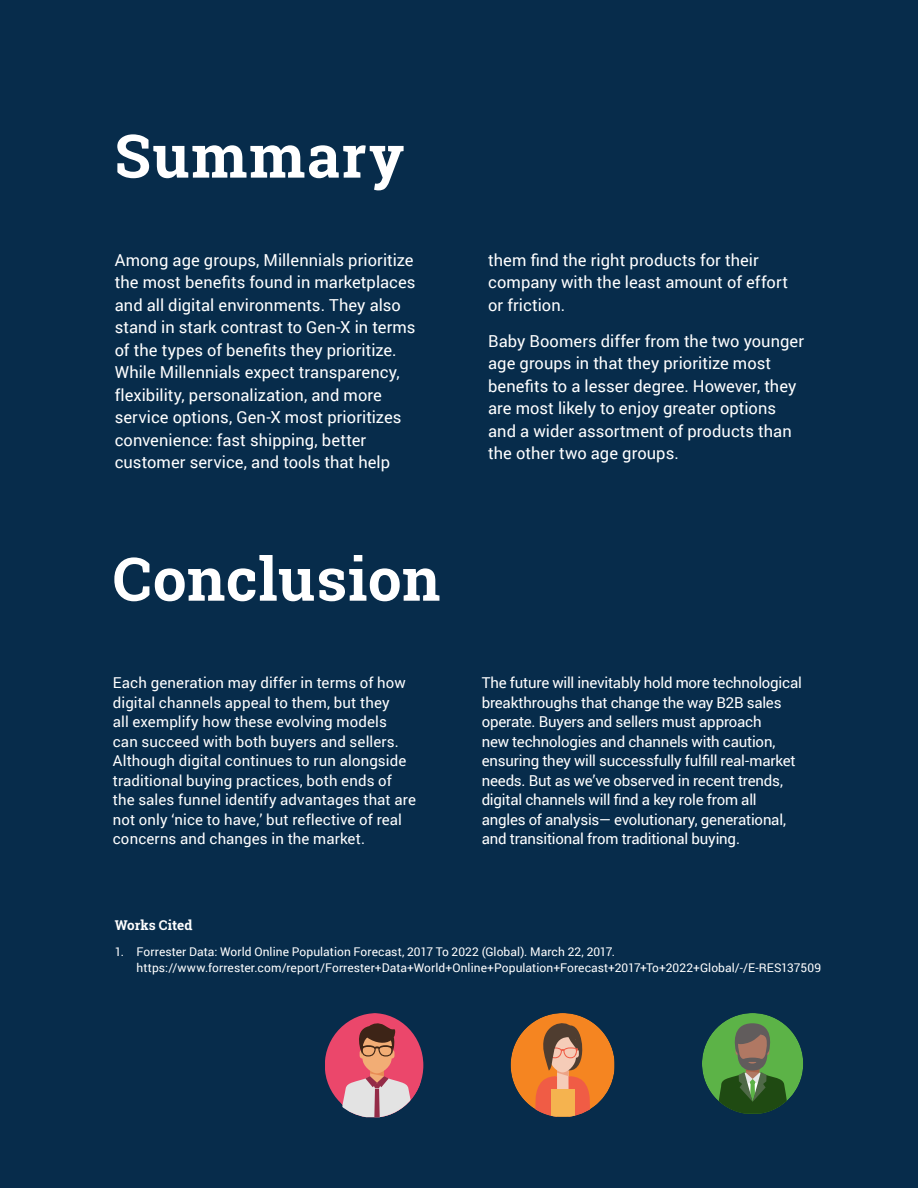
<style>
.page{position:relative;width:918px;height:1188px;background:#072c4b}
.page>*{position:absolute;margin:0;border:0;box-sizing:border-box;transform-origin:0 0}
.t1{font:700 60px "Roboto Slab";letter-spacing:.02em;color:#fff}
.t2{font:16.5px/22.5px "Roboto";letter-spacing:.005em;color:#fff}
.t3{font:15px/19.5px "Roboto";letter-spacing:-.005em;color:#fff}
.t4{font:700 13.5px "Roboto Slab";letter-spacing:-.005em;color:#fff}
.t5{font:12px/15.9px "Roboto";letter-spacing:.005em;color:#fff}
</style>
<div class="page">
<svg style="left:325px;top:1013px;width:98px;height:104px;background:#ac6374"></svg>
<svg style="left:511px;top:1013px;width:103px;height:104px;background:#b06b3b"></svg>
<div style="left:551px;top:1090px;width:23px;height:27px;background:#f5b34f"></div>
<svg style="left:702px;top:1013px;width:101px;height:101px;background:#457844"></svg>
<h1 class="t1" style="left:114px;top:115px;width:291px">Summary</h1>
<p class="t2" style="left:115px;top:248px;width:302px">Among age groups, Millennials prioritize the most benefits found in marketplaces and all digital environments. They also stand in stark contrast to Gen-X in terms of the types of benefits they prioritize.<br>While Millennials expect transparency, flexibility, personalization, and more service options, Gen-X most prioritizes convenience: fast shipping, better customer service, and tools that help</p>
<p class="t2" style="left:488px;top:248px;width:301px">them find the right products for their company with the least amount of effort or friction.</p>
<p class="t2" style="left:488px;top:329px;width:318px">Baby Boomers differ from the two younger age groups in that they prioritize most benefits to a lesser degree. However, they are most likely to enjoy greater options and a wider assortment of products than the other two age groups.</p>
<h1 class="t1" style="left:113px;top:538px;width:329px">Conclusion</h1>
<p class="t3" style="left:113px;top:673px;width:305px">Each generation may differ in terms of how digital channels appeal to them, but they<br>all exemplify how these evolving models<br>can succeed with both buyers and sellers.<br>Although digital continues to run alongside traditional buying practices, both ends of the sales funnel identify advantages that are not only ‘nice to have,’ but reflective of real concerns and changes in the market.</p>
<p class="t3" style="left:482px;top:673px;width:322px">The future will inevitably hold more technological breakthroughs that change the way B2B sales operate. Buyers and sellers must approach<br>new technologies and channels with caution, ensuring they will successfully fulfill real-market needs. But as we’ve observed in recent trends, digital channels will find a key role from all angles of analysis— evolutionary, generational, and transitional from traditional buying.</p>
<p class="t4" style="left:115px;top:916px;width:79px">Works Cited</p>
<p class="t5" style="left:137px;top:943px;width:686px;text-indent:-22px">1. Forrester Data: World Online Population Forecast, 2017 To 2022 (Global). March 22, 2017. https://www.forrester.com/report/Forrester+Data+World+Online+Population+Forecast+2017+To+2022+Global/-/E-RES137509</p>
</div>
